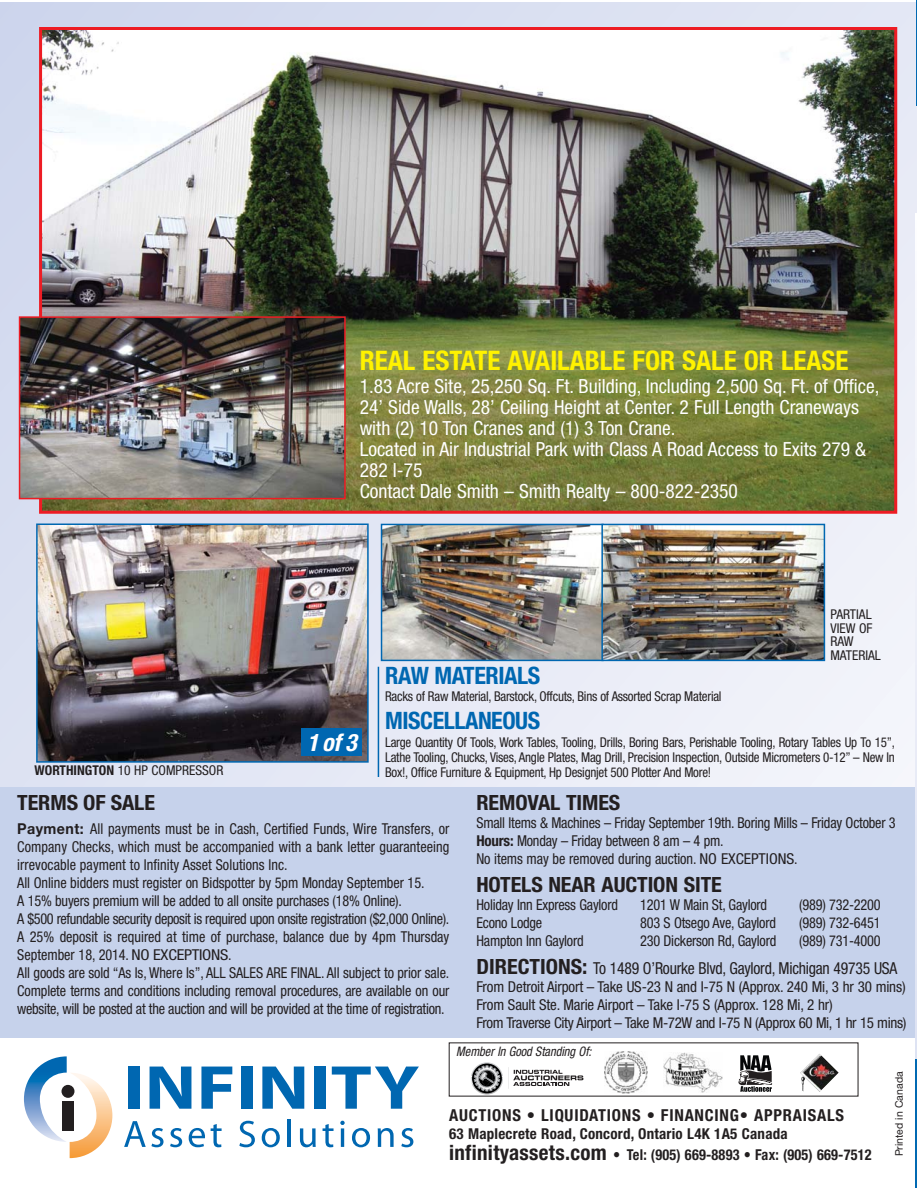
<style>
.page{position:relative;width:917px;height:1188px;background:#fff}
.page>*{position:absolute;margin:0;border:0;box-sizing:border-box;transform-origin:0 0}
.t1{font:700 condensed 27px "Helvetica Neue";color:#fff200}
.t2{font:700 condensed 24px "Helvetica Neue";letter-spacing:-.02em;color:#0067b1}
.t3{font:italic 700 condensed 24px "Helvetica Neue";color:#fff}
.t4{font:700 condensed 21px "Helvetica Neue";letter-spacing:-.005em;color:#231f20;scale:1.05 1}
.t5{font:condensed 19.5px/21px "Helvetica Neue";color:#fff}
.t6{font:condensed 16.5px "Helvetica Neue";letter-spacing:-.015em;color:#231f20;scale:.95 1}
.t7{font:700 condensed 16.5px "Helvetica Neue";letter-spacing:.05em;color:#231f20}
.t8{font:condensed 15px/18px "Helvetica Neue";letter-spacing:-.01em;color:#231f20;scale:.95 1}
.t9{font:condensed 15px/18px "Helvetica Neue";letter-spacing:-.01em;color:#231f20}
.t10{font:700 condensed 15px/21px "Helvetica Neue";letter-spacing:.015em;color:#231f20}
.t11{font:condensed 13.5px/15px "Helvetica Neue";letter-spacing:-.02em;color:#231f20;text-align:justify;scale:.96 1}
.t12{font:condensed 13.5px/13.5px "Helvetica Neue";color:#231f20}
.t13{font:italic condensed 13.05px "Helvetica Neue";color:#231f20;scale:.94 1}
.t14{font:10.5px "Helvetica Neue";color:#231f20}
.s1{font-weight:700}
.s2{font-weight:700;font-stretch:normal}
.s3{font-weight:700;font-size:21px}
.s4{font-size:21px}
</style>
<div class="page">
<div style="left:0;top:2px;width:916px;height:923px;background:linear-gradient(to right,#d4dcf0,#f1f2f9)"></div>
<div style="left:0;top:788px;width:916px;height:250px;background:#c6d2eb"></div>
<svg style="left:914px;top:213px;width:2px;height:847px"></svg>
<img style="left:915px;top:1060px;width:1px;height:128px">
<svg style="left:24px;top:1056px;width:88px;height:102px"></svg>
<div style="left:128px;top:1067px;width:11px;height:42px;background:#0067b1"></div>
<svg style="left:149px;top:1067px;width:42px;height:42px"></svg>
<svg style="left:201px;top:1067px;width:31px;height:42px"></svg>
<div style="left:241px;top:1067px;width:11px;height:42px;background:#0067b1"></div>
<svg style="left:262px;top:1067px;width:42px;height:42px"></svg>
<div style="left:314px;top:1067px;width:11px;height:42px;background:#0067b1"></div>
<svg style="left:331px;top:1067px;width:87px;height:42px"></svg>
<svg style="left:124px;top:1121px;width:39px;height:26px"></svg>
<svg style="left:170px;top:1128px;width:12px;height:19px"></svg>
<svg style="left:188px;top:1124px;width:33px;height:23px"></svg>
<svg style="left:239px;top:1121px;width:16px;height:26px"></svg>
<svg style="left:261px;top:1128px;width:19px;height:19px"></svg>
<hr style="left:287px;top:1120px;width:4px;height:27px;background:#0067b1">
<svg style="left:300px;top:1128px;width:15px;height:19px"></svg>
<svg style="left:322px;top:1124px;width:11px;height:23px"></svg>
<svg style="left:340px;top:1121px;width:4px;height:4px"></svg>
<svg style="left:340px;top:1128px;width:4px;height:19px"></svg>
<svg style="left:352px;top:1128px;width:18px;height:19px"></svg>
<svg style="left:377px;top:1128px;width:16px;height:19px"></svg>
<svg style="left:401px;top:1128px;width:12px;height:19px"></svg>
<img style="left:916px;top:0;width:1px;height:106px">
<img style="left:604px;top:1051px;width:43px;height:42px">
<img style="left:663px;top:1053px;width:58px;height:40px">
<svg style="left:738px;top:1055px;width:33px;height:37px"></svg>
<img style="left:800px;top:1054px;width:38px;height:38px">
<svg style="left:471px;top:1062px;width:31px;height:32px"></svg>
<svg style="left:508px;top:1067px;width:75px;height:22px"></svg>
<hr style="left:377px;top:667px;width:2px;height:110px;background:#0067b1">
<img style="left:39px;top:527px;width:326px;height:233px">
<div style="left:36px;top:524px;width:332px;height:239px;border:2px solid #0067b1"></div>
<img style="left:383px;top:527px;width:438px;height:131px">
<div style="left:380px;top:524px;width:223px;height:137px;border:2px solid #0067b1"></div>
<div style="left:601px;top:524px;width:223px;height:137px;border:2px solid #0067b1"></div>
<img style="left:43px;top:31px;width:849px;height:479px">
<div style="left:39px;top:27px;width:857px;height:487px;border:3px solid #ed1c24"></div>
<img style="left:22px;top:319px;width:320px;height:177px">
<div style="left:19px;top:316px;width:326px;height:183px;border:2px solid #ed1c24"></div>
<div style="left:302px;top:729px;width:60px;height:27px;background:#0067b1"></div>
<h1 class="t1" style="left:359px;top:350px;width:490px">REAL ESTATE AVAILABLE FOR SALE OR LEASE</h1>
<p class="t5" style="left:359px;top:377px;width:521px">1.83 Acre Site, 25,250 Sq. Ft. Building, Including 2,500 Sq. Ft. of Office, 24’ Side Walls, 28’ Ceiling Height at Center. 2 Full Length Craneways with (2) 10 Ton Cranes and (1) 3 Ton Crane.<br>Located in Air Industrial Park with Class A Road Access to Exits 279 &amp; 282 I-75<br>Contact Dale Smith – Smith Realty – 800-822-2350</p>
<p class="t12" style="left:35px;top:765px;width:190px"><span class="s1">WORTHINGTON</span> 10 HP COMPRESSOR</p>
<h2 class="t3" style="left:307px;top:734px;width:56px">1of 3</h2>
<p class="t12" style="left:830px;top:609px;width:52px">PARTIAL<br>VIEW OF<br>RAW<br>MATERIAL</p>
<h2 class="t2" style="left:385px;top:667px;width:156px">RAW MATERIALS</h2>
<p class="t11" style="left:385px;top:690px;width:352px">Racks of Raw Material, Barstock, Offcuts, Bins of Assorted Scrap Material</p>
<h2 class="t2" style="left:385px;top:712px;width:156px">MISCELLANEOUS</h2>
<p class="t11" style="left:385px;top:735px;width:532px">Large Quantity Of Tools, Work Tables, Tooling, Drills, Boring Bars, Perishable Tooling, Rotary Tables Up To 15”, Lathe Tooling, Chucks, Vises, Angle Plates, Mag Drill, Precision Inspection, Outside Micrometers 0-12” – New In Box!, Office Furniture &amp; Equipment, Hp Designjet 500 Plotter And More!</p>
<h3 class="t4" style="left:17px;top:795px;width:132px">TERMS OF SALE</h3>
<p class="t8" style="left:17px;top:821px;width:456px"><span class="s2">Payment:</span> All payments must be in Cash, Certified Funds, Wire Transfers, or Company Checks, which must be accompanied with a bank letter guaranteeing irrevocable payment to Infinity Asset Solutions Inc.<br>All Online bidders must register on Bidspotter by 5pm Monday September 15.<br>A 15% buyers premium will be added to all onsite purchases (18% Online).<br>A $500 refundable security deposit is required upon onsite registration ($2,000 Online).<br>A 25% deposit is required at time of purchase, balance due by 4pm Thursday September 18, 2014. NO EXCEPTIONS.<br>All goods are sold “As Is, Where Is”, ALL SALES ARE FINAL. All subject to prior sale.<br>Complete terms and conditions including removal procedures, are available on our website, will be posted at the auction and will be provided at the time of registration.</p>
<h3 class="t4" style="left:476px;top:795px;width:138px">REMOVAL TIMES</h3>
<p class="t8" style="left:476px;top:815px;width:442px">Small Items &amp; Machines – Friday September 19th. Boring Mills – Friday October 3<br><span class="s1">Hours:</span> Monday – Friday between 8 am – 4 pm.<br>No items may be removed during auction. NO EXCEPTIONS.</p>
<h3 class="t4" style="left:476px;top:877px;width:235px">HOTELS NEAR AUCTION SITE</h3>
<p class="t8" style="left:476px;top:897px;width:150px">Holiday Inn Express Gaylord</p>
<p class="t8" style="left:639px;top:897px;width:135px">1201 W Main St, Gaylord</p>
<p class="t8" style="left:798px;top:897px;width:87px">(989) 732-2200</p>
<p class="t8" style="left:476px;top:915px;width:71px">Econo Lodge</p>
<p class="t8" style="left:639px;top:915px;width:144px">803 S Otsego Ave, Gaylord</p>
<p class="t8" style="left:798px;top:915px;width:87px">(989) 732-6451</p>
<p class="t8" style="left:476px;top:933px;width:114px">Hampton Inn Gaylord</p>
<p class="t8" style="left:639px;top:933px;width:145px">230 Dickerson Rd, Gaylord</p>
<p class="t8" style="left:798px;top:933px;width:87px">(989) 731-4000</p>
<p class="t6" style="left:476px;top:962px;width:444px"><span class="s3">DIRECTIONS:</span> To 1489 O’Rourke Blvd, Gaylord, Michigan 49735 USA</p>
<p class="t9" style="left:476px;top:979px;width:431px">From Detroit Airport – Take US-23 N and I-75 N (Approx. 240 Mi, 3 hr 30 mins)<br>From Sault Ste. Marie Airport – Take I-75 S (Approx. 128 Mi, 2 hr)<br>From Traverse City Airport – Take M-72W and I-75 N (Approx 60 Mi, 1 hr 15 mins)</p>
<p class="t13" style="left:456px;top:1046px;width:148px">Member In Good Standing Of:</p>
<p class="t7" style="left:449px;top:1110px;width:396px">AUCTIONS • LIQUIDATIONS • FINANCING• APPRAISALS</p>
<p class="t10" style="left:449px;top:1125px;width:424px">63 Maplecrete Road, Concord, Ontario L4K 1A5 Canada <span class="s4">infinityassets.com</span> • Tel: (905) 669-8893 • Fax: (905) 669-7512</p>
<p class="t14" style="left:892px;top:1156px;width:86px;rotate:-90deg">Printed in Canada</p>
</div>
